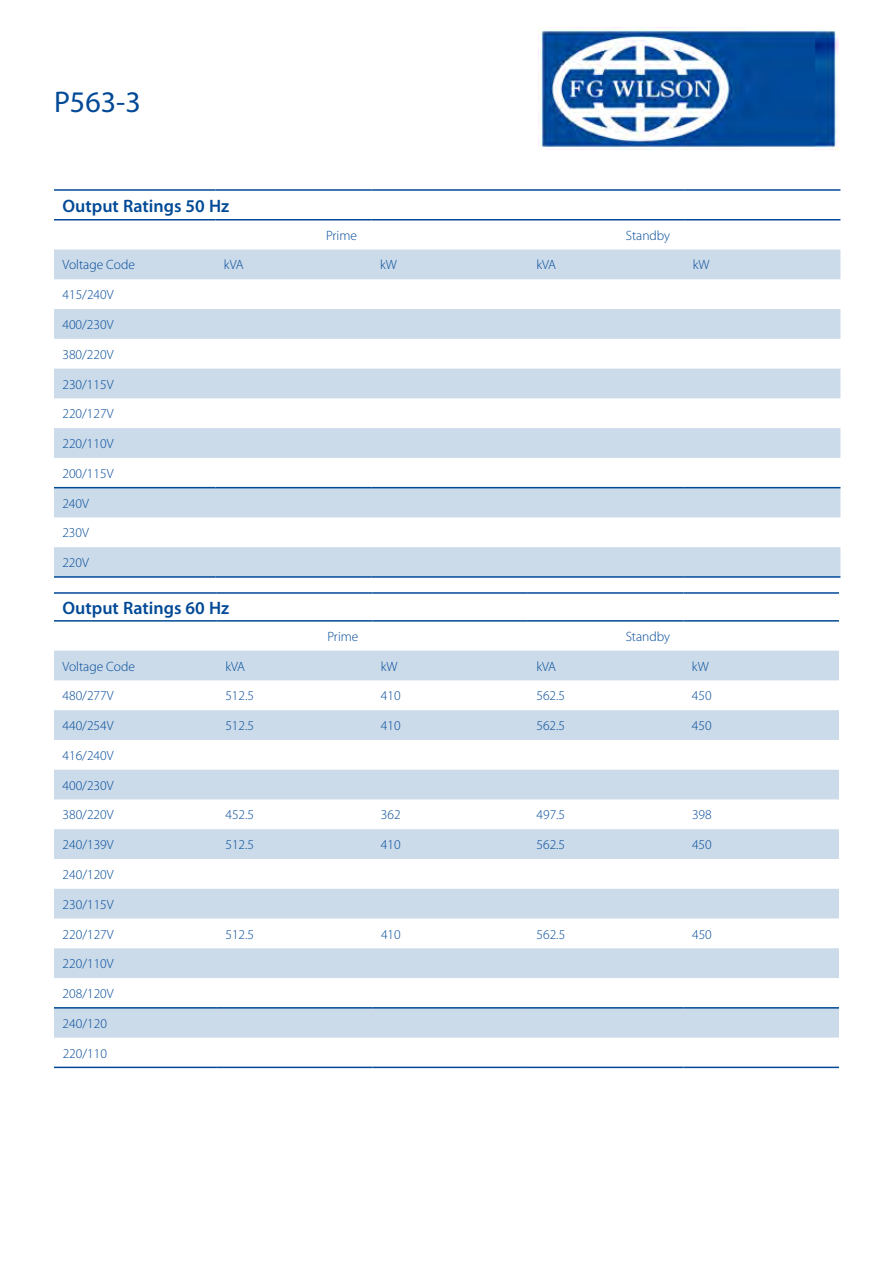
<style>
.page{position:relative;width:893px;height:1263px;background:#fff}
.page>*{position:absolute;margin:0;border:0;box-sizing:border-box;transform-origin:0 0}
.t1{font:30px "Myriad Pro";color:#004996}
.t2{font:600 18px "Myriad Pro";color:#004996}
.t3{font:300 13.5px "Myriad Pro";color:#004996}
</style>
<div class="page">
<img style="left:538px;top:28px;width:300px;height:121px">
<svg style="left:54px;top:249px;width:786px;height:327px;fill:#ccdbea"></svg>
<hr style="left:54px;top:189px;width:161px;height:2px;background:#004996">
<hr style="left:215px;top:189px;width:157px;height:2px;background:#004996">
<hr style="left:372px;top:189px;width:156px;height:2px;background:#004996">
<hr style="left:528px;top:189px;width:156px;height:2px;background:#004996">
<hr style="left:684px;top:189px;width:156px;height:2px;background:#004996">
<hr style="left:54px;top:219px;width:161px;height:1px;background:#004996">
<hr style="left:215px;top:219px;width:157px;height:1px;background:#004996">
<hr style="left:372px;top:219px;width:156px;height:1px;background:#004996">
<hr style="left:528px;top:219px;width:156px;height:1px;background:#004996">
<hr style="left:684px;top:219px;width:156px;height:1px;background:#004996">
<hr style="left:54px;top:576px;width:161px;height:2px;background:#004996">
<hr style="left:215px;top:576px;width:157px;height:2px;background:#004996">
<hr style="left:372px;top:576px;width:156px;height:2px;background:#004996">
<hr style="left:528px;top:576px;width:156px;height:2px;background:#004996">
<hr style="left:684px;top:576px;width:156px;height:2px;background:#004996">
<hr style="left:54px;top:487px;width:161px;height:1px;background:#004996">
<hr style="left:215px;top:487px;width:157px;height:1px;background:#004996">
<hr style="left:372px;top:487px;width:156px;height:1px;background:#004996">
<hr style="left:528px;top:487px;width:156px;height:1px;background:#004996">
<hr style="left:684px;top:487px;width:156px;height:1px;background:#004996">
<svg style="left:54px;top:650px;width:785px;height:1px"></svg>
<svg style="left:54px;top:651px;width:785px;height:386px;fill:#ccdbea"></svg>
<hr style="left:54px;top:592px;width:163px;height:2px;background:#004996">
<hr style="left:217px;top:592px;width:155px;height:2px;background:#004996">
<hr style="left:372px;top:592px;width:156px;height:2px;background:#004996">
<hr style="left:528px;top:592px;width:155px;height:2px;background:#004996">
<hr style="left:683px;top:592px;width:156px;height:2px;background:#004996">
<hr style="left:54px;top:620px;width:163px;height:2px;background:#004996">
<hr style="left:217px;top:620px;width:155px;height:2px;background:#004996">
<hr style="left:372px;top:620px;width:156px;height:2px;background:#004996">
<hr style="left:528px;top:620px;width:155px;height:2px;background:#004996">
<hr style="left:683px;top:620px;width:156px;height:2px;background:#004996">
<hr style="left:54px;top:1066px;width:163px;height:2px;background:#004996">
<hr style="left:217px;top:1066px;width:155px;height:2px;background:#004996">
<hr style="left:372px;top:1066px;width:156px;height:2px;background:#004996">
<hr style="left:528px;top:1066px;width:155px;height:2px;background:#004996">
<hr style="left:683px;top:1066px;width:156px;height:2px;background:#004996">
<hr style="left:54px;top:1007px;width:163px;height:1px;background:#004996">
<hr style="left:217px;top:1007px;width:155px;height:1px;background:#004996">
<hr style="left:372px;top:1007px;width:156px;height:1px;background:#004996">
<hr style="left:528px;top:1007px;width:155px;height:1px;background:#004996">
<hr style="left:683px;top:1007px;width:156px;height:1px;background:#004996">
<h1 class="t1" style="left:54px;top:84px;width:88px">P563-3</h1>
<h2 class="t2" style="left:63px;top:194px;width:168px">Output Ratings 50 Hz</h2>
<p class="t3" style="left:326px;top:227px;width:32px">Prime</p>
<p class="t3" style="left:626px;top:227px;width:46px">Standby</p>
<p class="t3" style="left:63px;top:257px;width:74px">Voltage Code</p>
<p class="t3" style="left:224px;top:257px;width:21px">kVA</p>
<p class="t3" style="left:380px;top:257px;width:18px">kW</p>
<p class="t3" style="left:536px;top:257px;width:21px">kVA</p>
<p class="t3" style="left:693px;top:257px;width:18px">kW</p>
<p class="t3" style="left:62px;top:287px;width:53px">415/240V</p>
<p class="t3" style="left:62px;top:316px;width:53px">400/230V</p>
<p class="t3" style="left:62px;top:346px;width:53px">380/220V</p>
<p class="t3" style="left:62px;top:376px;width:53px">230/115V</p>
<p class="t3" style="left:62px;top:406px;width:53px">220/127V</p>
<p class="t3" style="left:62px;top:435px;width:53px">220/110V</p>
<p class="t3" style="left:62px;top:465px;width:53px">200/115V</p>
<p class="t3" style="left:62px;top:495px;width:28px">240V</p>
<p class="t3" style="left:62px;top:525px;width:28px">230V</p>
<p class="t3" style="left:62px;top:554px;width:28px">220V</p>
<h2 class="t2" style="left:63px;top:596px;width:168px">Output Ratings 60 Hz</h2>
<p class="t3" style="left:327px;top:628px;width:32px">Prime</p>
<p class="t3" style="left:626px;top:628px;width:46px">Standby</p>
<p class="t3" style="left:62px;top:658px;width:74px">Voltage Code</p>
<p class="t3" style="left:225px;top:658px;width:21px">kVA</p>
<p class="t3" style="left:381px;top:658px;width:18px">kW</p>
<p class="t3" style="left:536px;top:658px;width:21px">kVA</p>
<p class="t3" style="left:692px;top:658px;width:18px">kW</p>
<p class="t3" style="left:63px;top:688px;width:53px">480/277V</p>
<p class="t3" style="left:225px;top:688px;width:30px">512.5</p>
<p class="t3" style="left:381px;top:688px;width:21px">410</p>
<p class="t3" style="left:536px;top:688px;width:30px">562.5</p>
<p class="t3" style="left:692px;top:688px;width:21px">450</p>
<p class="t3" style="left:63px;top:717px;width:53px">440/254V</p>
<p class="t3" style="left:225px;top:717px;width:30px">512.5</p>
<p class="t3" style="left:381px;top:717px;width:21px">410</p>
<p class="t3" style="left:536px;top:717px;width:30px">562.5</p>
<p class="t3" style="left:692px;top:717px;width:21px">450</p>
<p class="t3" style="left:63px;top:747px;width:53px">416/240V</p>
<p class="t3" style="left:63px;top:777px;width:53px">400/230V</p>
<p class="t3" style="left:63px;top:807px;width:53px">380/220V</p>
<p class="t3" style="left:225px;top:807px;width:30px">452.5</p>
<p class="t3" style="left:381px;top:807px;width:21px">362</p>
<p class="t3" style="left:536px;top:807px;width:30px">497.5</p>
<p class="t3" style="left:692px;top:807px;width:21px">398</p>
<p class="t3" style="left:63px;top:836px;width:53px">240/139V</p>
<p class="t3" style="left:225px;top:836px;width:30px">512.5</p>
<p class="t3" style="left:381px;top:836px;width:21px">410</p>
<p class="t3" style="left:536px;top:836px;width:30px">562.5</p>
<p class="t3" style="left:692px;top:836px;width:21px">450</p>
<p class="t3" style="left:63px;top:866px;width:53px">240/120V</p>
<p class="t3" style="left:63px;top:896px;width:53px">230/115V</p>
<p class="t3" style="left:63px;top:926px;width:53px">220/127V</p>
<p class="t3" style="left:225px;top:926px;width:30px">512.5</p>
<p class="t3" style="left:381px;top:926px;width:21px">410</p>
<p class="t3" style="left:537px;top:926px;width:30px">562.5</p>
<p class="t3" style="left:692px;top:926px;width:21px">450</p>
<p class="t3" style="left:63px;top:956px;width:53px">220/110V</p>
<p class="t3" style="left:63px;top:985px;width:53px">208/120V</p>
<p class="t3" style="left:63px;top:1015px;width:46px">240/120</p>
<p class="t3" style="left:63px;top:1045px;width:46px">220/110</p>
</div>
